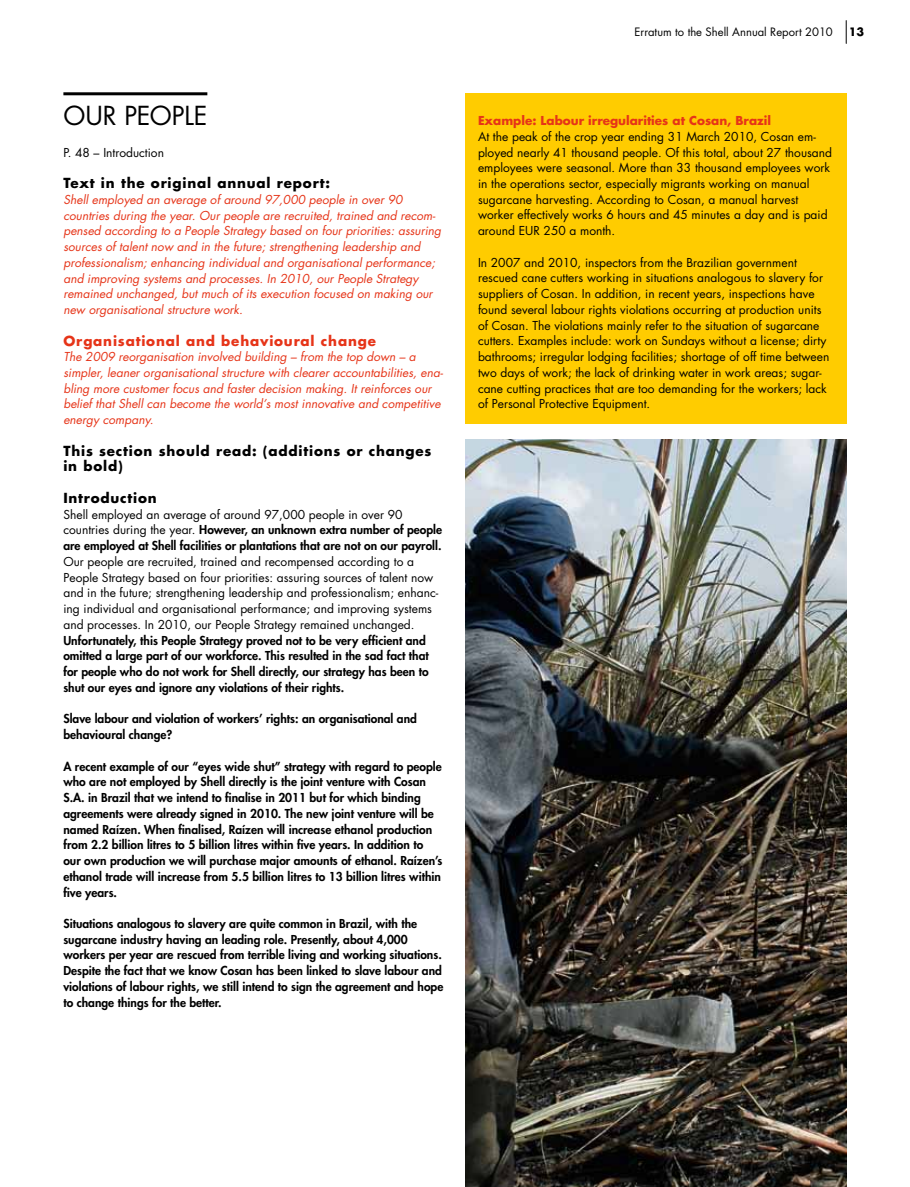
<style>
.page{position:relative;width:910px;height:1187px;background:#fff}
.page>*{position:absolute;margin:0;border:0;box-sizing:border-box;transform-origin:0 0}
.t1{font:25.5px "Futura Std";color:#000}
.t2{font:700 13.5px/15.8px "Futura Std";letter-spacing:.06em;color:#000}
.t3{font:700 13.5px "Futura Std";letter-spacing:.06em;color:#e63418}
.t4{font:800 12px/15.8px "Futura Std";color:#000}
.t5{font:12px/15.8px "Futura Std";color:#000}
.t6{font:italic 12px/15.8px "Futura Std";color:#e63418}
.t7{font:700 12px "Futura Std";color:#e63418}
.t8{font:11.25px "Futura Std";color:#000}
.t9{font:700 11.25px "Futura Std";color:#000}
.s1{font-weight:400}
</style>
<div class="page">
<img style="left:466px;top:440px;width:380px;height:746px">
<div style="left:465px;top:94px;width:382px;height:330px;background:#fc0"></div>
<svg style="left:846px;top:21px;width:1px;height:22px"></svg>
<hr style="left:63px;top:92px;width:144px;height:3px;background:#000">
<h1 class="t1" style="left:63px;top:99px;width:19px">OUR</h1>
<h1 class="t1" style="left:125px;top:99px;width:15px">PEOPLE</h1>
<p class="t5" style="left:63px;top:144px;width:102px">P. 48 – I ntroduction</p>
<p class="t2" style="left:63px;top:175px;width:268px">Text in the original annual report:</p>
<p class="t6" style="left:63px;top:192px;width:379px">Shell employed an average of around 97,000 people in over 90 countries during the year. Our people are recruited, trained and recom&shy;pensed according to a People Strategy based on four priorities: assuring sources of talent now and in the future; strengthening leadership and professionalism; enhancing individual and organisational performance; and improving systems and processes. In 2010, our People Strategy remained unchanged, but much of its execution focused on making our new organisational structure work.</p>
<p class="t3" style="left:63px;top:331px;width:314px">Organisational and behavioural change</p>
<p class="t6" style="left:63px;top:349px;width:381px">The 2009 reorganisation involved building – from the top down – a simpler, leaner organisational structure with clearer accountabilities, ena&shy;bling more customer focus and faster decision making. It reinforces our belief that Shell can become the world’s most innovative and competitive energy company.</p>
<p class="t2" style="left:63px;top:442px;width:370px">This section should read: (additions or changes in bold)</p>
<p class="t2" style="left:63px;top:490px;width:95px">Introduction</p>
<p class="t4" style="left:63px;top:506px;width:380px"><span class="s1">Shell employed an average of around 97,000 people in over 90 countries during the year.</span> However, an unknown extra number of people are employed at Shell facilities or plantations that are not on our payroll.</p>
<p class="t5" style="left:63px;top:553px;width:376px">Our people are recruited, trained and recompensed according to a People Strategy based on four priorities: assuring sources of talent now and in the future; strengthening leadership and professionalism; enhanc&shy;ing individual and organisational performance; and improving systems and processes. I n 2010, our People Strategy remained unchanged.</p>
<p class="t4" style="left:63px;top:632px;width:367px">Unfortunately, this People Strategy proved not to be very efficient and omitted a large part of our workforce. This resulted in the sad fact that for people who do not work for Shell directly, our strategy has been to shut our eyes and ignore any violations of their rights.</p>
<p class="t4" style="left:63px;top:711px;width:355px">Slave labour and violation of workers’ rights: an organisational and behavioural change?</p>
<p class="t4" style="left:63px;top:758px;width:381px">A recent example of our “eyes wide shut” strategy with regard to people who are not employed by Shell directly is the joint venture with Cosan S.A. in Brazil that we intend to finalise in 2011 but for which binding agreements were already signed in 2010. The new joint venture will be named Raízen. When finalised, Raízen will increase ethanol production from 2.2 billion litres to 5 billion litres within five years. In addition to our own production we will purchase major amounts of ethanol. Raízen’s ethanol trade will increase from 5.5 billion litres to 13 billion litres within five years.</p>
<p class="t4" style="left:63px;top:915px;width:381px">Situations analogous to slavery are quite common in Brazil, with the sugarcane industry having an leading role. Presently, about 4,000 workers per year are rescued from terrible living and working situations.<br>Despite the fact that we know Cosan has been linked to slave labour and violations of labour rights, we still intend to sign the agreement and hope to change things for the better.</p>
<p class="t8" style="left:635px;top:25px;width:200px">Erratum to the Shell Annual Report 2010</p>
<p class="t9" style="left:849px;top:24px;width:17px">13</p>
<p class="t7" style="left:478px;top:112px;width:295px">Example: Labour irregularities at Cosan, Brazil</p>
<p class="t5" style="left:478px;top:129px;width:356px">At the peak of the crop year ending 31 March 2010, Cosan em&shy;ployed nearly 41 thousand people. Of this total, about 27 thousand employees were seasonal. More than 33 thousand employees work in the operations sector, especially migrants working on manual sugarcane harvesting. According to Cosan, a manual harvest worker effectively works 6 hours and 45 minutes a day and is paid around EUR</p>
<p class="t5" style="left:544px;top:223px;width:73px">250 a month.</p>
<p class="t5" style="left:478px;top:254px;width:353px">In 2007 and 2010, inspectors from the Brazilian government rescued cane cutters working in situations analogous to slavery for suppliers of Cosan. In addition, in recent years, inspections have found several labour rights violations occurring at production units of Cosan. The violations mainly refer to the situation of sugarcane cutters. Examples include: work on Sundays without a license; dirty bathrooms; irregular lodging facilities; shortage of off time between two days of work; the lack of drinking water in work areas; sugar&shy;cane cutting practices that are too demanding for the workers; lack of Personal Protective Equipment.</p>
</div>
